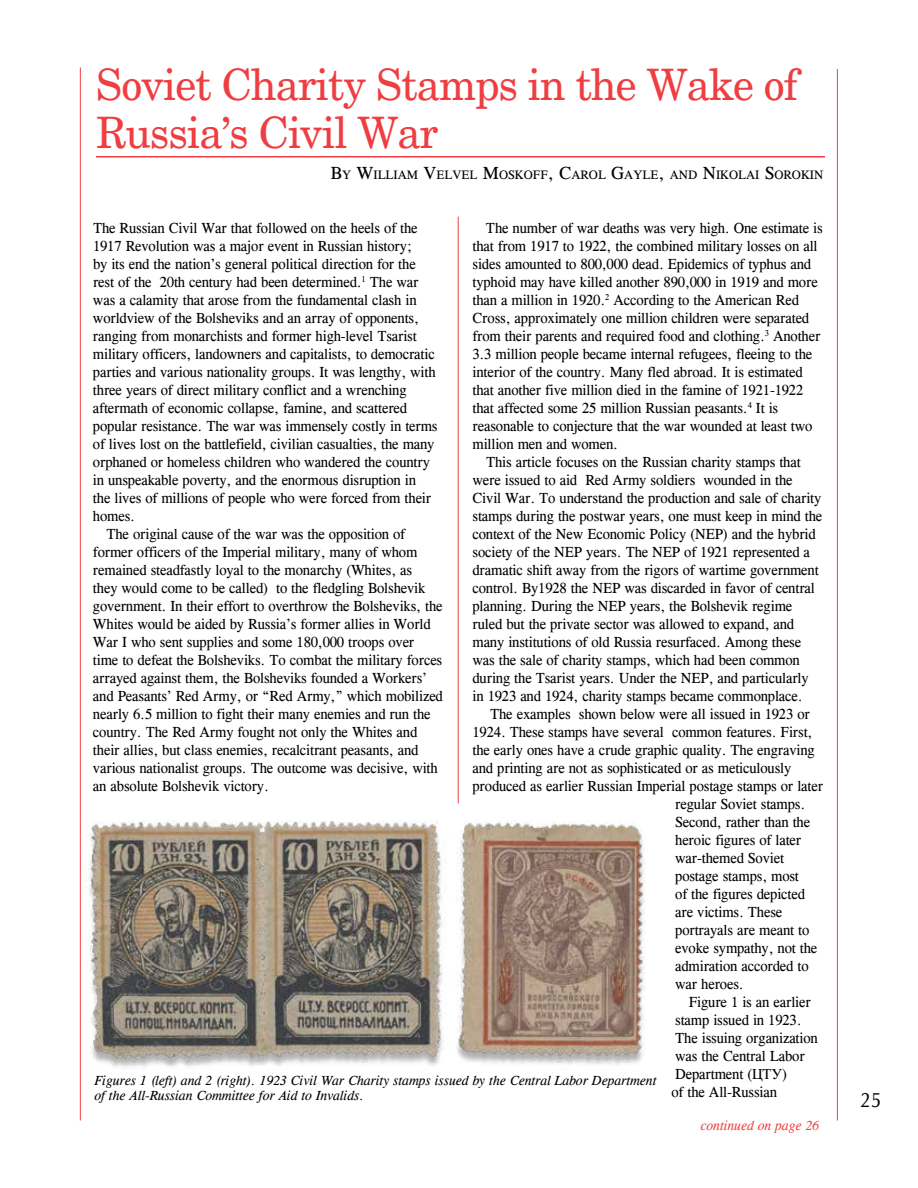
<style>
.page{position:relative;width:918px;height:1188px;background:#fff}
.page>*{position:absolute;margin:0;border:0;box-sizing:border-box;transform-origin:0 0}
.t1{font:43.5px/48px "New Century Schlbk";letter-spacing:-.02em;color:#ef3e42;scale:.96 1}
.t2{font:21px "Cg Omega";color:#000;scale:.9 1}
.t3{font:15px/18px "Cg Times";letter-spacing:-.01em;color:#000}
.t4{font:italic 13.5px/15px "Cg Times";color:#000}
.t5{font:italic 13.5px "Cg Times";color:#ef4143}
.t6{font:12.6px "Cg Times";color:#000}
.s1{font-size:18px}
.s2{font-family:"Times"}
</style>
<div class="page">
<hr style="left:96px;top:156px;width:729px;height:2px;background:#ef3e42">
<hr style="left:458px;top:217px;width:1px;height:587px;background:#ef4143">
<hr style="left:80px;top:68px;width:1px;height:1052px;background:#ef4143">
<hr style="left:837px;top:69px;width:1px;height:1051px;background:#ef4143">
<img style="left:79px;top:804px;width:566px;height:271px">
<h1 class="t1" style="left:96px;top:61px;width:732px">Soviet Charity Stamps in the Wake of<br>Russia’s Civil War</h1>
<p class="t6" style="left:331px;top:168px;width:494px"><span class="s1">B</span>Y <span class="s1">W</span>ILLIAM <span class="s1">V</span>ELVEL <span class="s1">M</span>OSKOFF<span class="s1">, C</span>AROL <span class="s1">G</span>AYLE<span class="s1">,</span> AND <span class="s1">N</span>IKOLAI <span class="s1">S</span>OROKIN</p>
<p class="t3" style="left:93px;top:219px;width:326px">The Russian Civil War that followed on the heels of the</p>
<p class="t3" style="left:93px;top:237px;width:320px">1917 Revolution was a major event in Russian history;</p>
<p class="t3" style="left:93px;top:255px;width:324px">by its end the nation’s general political direction for the</p>
<p class="t3" style="left:93px;top:273px;width:327px">rest of the 20th century had been determined.<sup>1</sup> The war</p>
<p class="t3" style="left:93px;top:291px;width:325px">was a calamity that arose from the fundamental clash in</p>
<p class="t3" style="left:93px;top:309px;width:327px">worldview of the Bolsheviks and an array of opponents,</p>
<p class="t3" style="left:93px;top:327px;width:325px">ranging from monarchists and former high-level Tsarist</p>
<p class="t3" style="left:93px;top:345px;width:343px">military officers, landowners and capitalists, to democratic</p>
<p class="t3" style="left:93px;top:363px;width:344px">parties and various nationality groups. It was lengthy, with</p>
<p class="t3" style="left:93px;top:381px;width:315px">three years of direct military conflict and a wrenching</p>
<p class="t3" style="left:93px;top:399px;width:316px">aftermath of economic collapse, famine, and scattered</p>
<p class="t3" style="left:93px;top:417px;width:346px">popular resistance. The war was immensely costly in terms</p>
<p class="t3" style="left:93px;top:435px;width:343px">of lives lost on the battlefield, civilian casualties, the many</p>
<p class="t3" style="left:93px;top:453px;width:339px">orphaned or homeless children who wandered the country</p>
<p class="t3" style="left:93px;top:471px;width:325px">in unspeakable poverty, and the enormous disruption in</p>
<p class="t3" style="left:93px;top:489px;width:340px">the lives of millions of people who were forced from their</p>
<p class="t3" style="left:93px;top:507px;width:44px">homes.</p>
<p class="t3" style="left:107px;top:525px;width:300px">The original cause of the war was the opposition of</p>
<p class="t3" style="left:93px;top:543px;width:326px">former officers of the Imperial military, many of whom</p>
<p class="t3" style="left:93px;top:561px;width:321px">remained steadfastly loyal to the monarchy (Whites, as</p>
<p class="t3" style="left:93px;top:579px;width:334px">they would come to be called) to the fledgling Bolshevik</p>
<p class="t3" style="left:93px;top:597px;width:351px">government. In their effort to overthrow the Bolsheviks, the</p>
<p class="t3" style="left:93px;top:615px;width:339px">Whites would be aided by Russia’s former allies in World</p>
<p class="t3" style="left:93px;top:633px;width:323px">War I who sent supplies and some 180,000 troops over</p>
<p class="t3" style="left:93px;top:651px;width:351px">time to defeat the Bolsheviks. To combat the military forces</p>
<p class="t3" style="left:93px;top:669px;width:336px">arrayed against them, the Bolsheviks founded a Workers’</p>
<p class="t3" style="left:93px;top:687px;width:351px">and Peasants’ Red Army, or “Red Army,” which mobilized</p>
<p class="t3" style="left:93px;top:705px;width:339px">nearly 6.5 million to fight their many enemies and run the</p>
<p class="t3" style="left:93px;top:723px;width:326px">country. The Red Army fought not only the Whites and</p>
<p class="t3" style="left:93px;top:741px;width:327px">their allies, but class enemies, recalcitrant peasants, and</p>
<p class="t3" style="left:93px;top:759px;width:346px">various nationalist groups. The outcome was decisive, with</p>
<p class="t3" style="left:93px;top:777px;width:177px">an absolute Bolshevik victory.</p>
<p class="t3" style="left:472px;top:219px;width:352px;text-indent:14px">The number of war deaths was very high. One estimate is that from 1917 to 1922, the combined military losses on all sides amounted to 800,000 dead. Epidemics of typhus and typhoid may have killed another 890,000 in 1919 and more than a million in 1920.<sup>2</sup> According to the American Red Cross, approximately one million children were separated from their parents and required food and clothing.<sup>3</sup> Another 3.3 million people became internal refugees, fleeing to the interior of the country. Many fled abroad. It is estimated that another five million died in the famine of 1921-1922 that affected some 25 million Russian peasants.<sup>4</sup> It is reasonable to conjecture that the war wounded at least two million men and women.</p>
<p class="t3" style="left:472px;top:453px;width:351px;text-indent:14px">This article focuses on the Russian charity stamps that were issued to aid Red Army soldiers wounded in the Civil War. To understand the production and sale of charity stamps during the postwar years, one must keep in mind the context of the New Economic Policy (NEP) and the hybrid society of the NEP years. The NEP of 1921 represented a dramatic shift away from the rigors of wartime government control. By1928 the NEP was discarded in favor of central planning. During the NEP years, the Bolshevik regime ruled but the private sector was allowed to expand, and many institutions of old Russia resurfaced. Among these was the sale of charity stamps, which had been common during the Tsarist years. Under the NEP, and particularly in 1923 and 1924, charity stamps became commonplace.</p>
<p class="t3" style="left:490px;top:705px;width:321px">The examples shown below were all issued in 1923 or</p>
<p class="t3" style="left:472px;top:723px;width:341px">1924. These stamps have several common features. First,</p>
<p class="t3" style="left:472px;top:741px;width:344px">the early ones have a crude graphic quality. The engraving</p>
<p class="t3" style="left:472px;top:759px;width:320px">and printing are not as sophisticated or as meticulously</p>
<p class="t3" style="left:472px;top:777px;width:352px">produced as earlier Russian Imperial postage stamps or later</p>
<p class="t3" style="left:675px;top:795px;width:132px">regular Soviet stamps.</p>
<p class="t3" style="left:675px;top:813px;width:136px">Second, rather than the</p>
<p class="t3" style="left:675px;top:831px;width:128px">heroic figures of later</p>
<p class="t3" style="left:675px;top:849px;width:110px">war-themed Soviet</p>
<p class="t3" style="left:675px;top:867px;width:125px">postage stamps, most</p>
<p class="t3" style="left:675px;top:885px;width:131px">of the figures depicted</p>
<p class="t3" style="left:675px;top:903px;width:109px">are victims. These</p>
<p class="t3" style="left:675px;top:921px;width:136px">portrayals are meant to</p>
<p class="t3" style="left:675px;top:939px;width:144px">evoke sympathy, not the</p>
<p class="t3" style="left:675px;top:957px;width:135px">admiration accorded to</p>
<p class="t3" style="left:675px;top:975px;width:70px">war heroes.</p>
<p class="t3" style="left:689px;top:993px;width:124px">Figure 1 is an earlier</p>
<p class="t3" style="left:675px;top:1011px;width:128px">stamp issued in 1923.</p>
<p class="t3" style="left:675px;top:1029px;width:144px">The issuing organization</p>
<p class="t3" style="left:675px;top:1047px;width:131px">was the Central Labor</p>
<p class="t3" style="left:675px;top:1065px;width:113px">Department (<span class="s2">ЦТУ</span>)</p>
<p class="t3" style="left:672px;top:1083px;width:107px">of the All-Russian</p>
<p class="t5" style="left:701px;top:1118px;width:120px">continued on page 26</p>
<p class="t4" style="left:94px;top:1073px;width:563px">Figures 1 (left) and 2 (right). 1923 Civil War Charity stamps issued by the Central Labor Department of the All-Russian Committee for Aid to Invalids.</p>
<h2 class="t2" style="left:860px;top:1088px;width:25px">25</h2>
</div>
